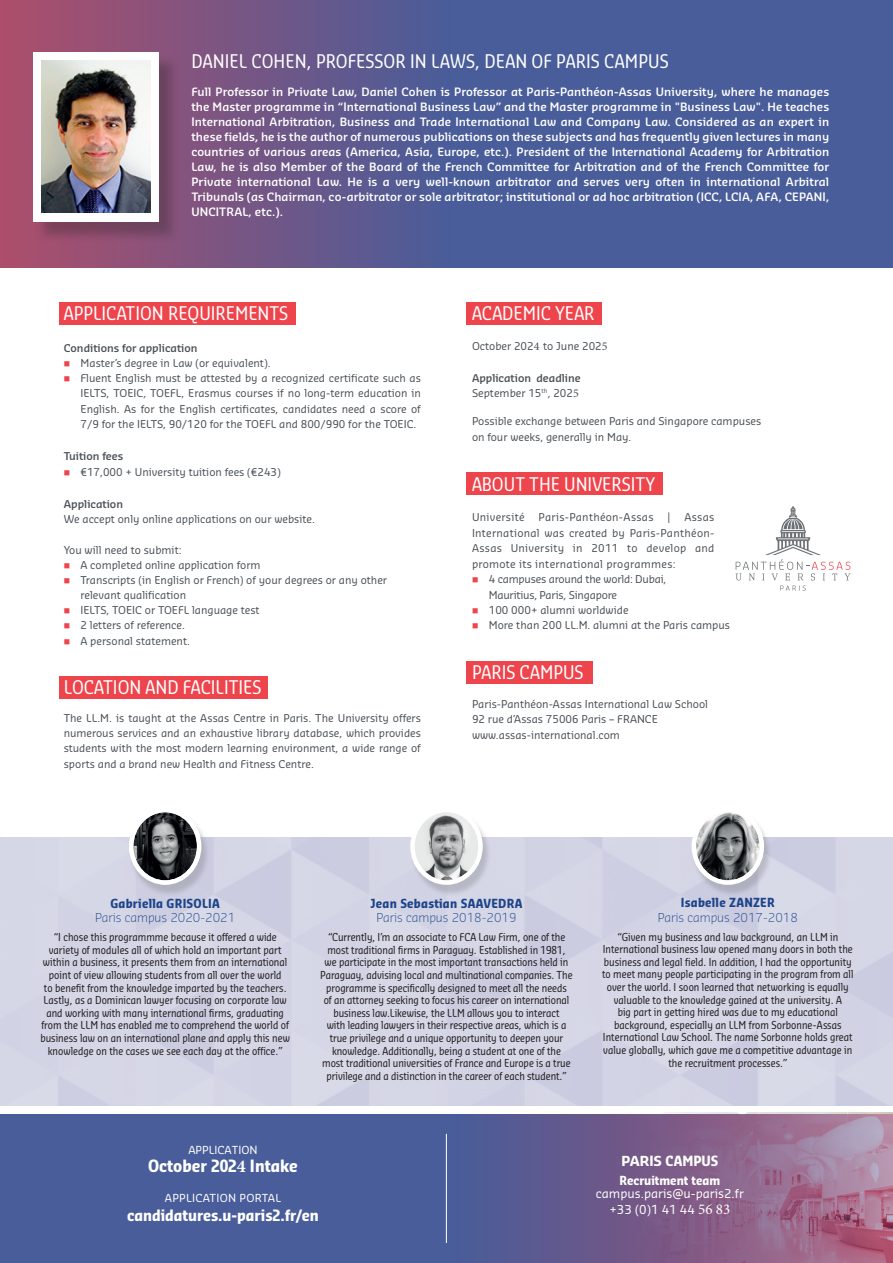
<style>
.page{position:relative;width:893px;height:1263px;background:#fff}
.page>*{position:absolute;margin:0;border:0;box-sizing:border-box;transform-origin:0 0}
.t1{font:18px "Sansa Con Pro";color:#fff}
.t2{font:700 16.2px "Sansa Con Pro";color:#fff}
.t3{font:700 15px "Sansa Con Pro";color:#fff}
.t4{font:700 13.5px "Sansa Con Pro";color:#fff}
.t5{font:300 12px "Sansa Pro";color:#1d448a}
.t6{font:700 12px "Sansa Con Pro";letter-spacing:.02em;color:#1d448a}
.t7{font:12px/15.6px "Sansa Pro";color:#fff;text-align:center}
.t8{font:700 12px "Sansa Con Pro";color:#fff}
.t9{font:600 11.25px/15px "Sansa Pro";letter-spacing:.01em;color:#fff;text-align:justify}
.t10{font:10.8px "Sansa Pro";letter-spacing:.025em;color:#fff}
.t11{font:10.8px "Sansa Pro";color:#fff}
.t12{font:10.5px/12.6px "Sansa Con Pro";color:#231f20;text-align:center}
.t13{font:10.5px/15.1px "Sansa Pro";color:#4b5157;text-align:justify}
.t14{font:600 10.5px/15.9px "Sansa Pro";color:#4b5157}
.t15{font:10.5px/15.5px "Sansa Pro";letter-spacing:-.02em;color:#4b5157}
.t16{font:10.5px "Sansa Pro";letter-spacing:.025em;color:#4b5157}
.s1{font-family:"Liberation Mono";color:#ee454d}
.s2{font-family:"Minion Pro";font-size:12px}
.s3{font-weight:400}
.s4{font-family:"Minion Pro";font-weight:400;font-size:12px}
.s5{font-family:"Minion Pro";font-size:18px}
.s6{font-family:"Sansa Pro"}
.s7{font-family:"Minion Pro";font-size:15px}
</style>
<div class="page">
<div style="left:128px;top:810px;width:82px;height:87px;background:#6d7175;opacity:.3"></div>
<img style="left:133px;top:812px;width:64px;height:68px">
<div style="left:129px;top:808px;width:72px;height:77px;border:4px solid #fff;border-radius:50%"></div>
<div style="left:410px;top:810px;width:81px;height:87px;background:#6d7175;opacity:.3"></div>
<img style="left:415px;top:812px;width:63px;height:68px">
<div style="left:410px;top:808px;width:73px;height:77px;border:4px solid #fff;border-radius:50%"></div>
<div style="left:691px;top:810px;width:82px;height:87px;background:#6d7175;opacity:.3"></div>
<img style="left:696px;top:812px;width:64px;height:68px">
<div style="left:692px;top:808px;width:72px;height:77px;border:4px solid #fff;border-radius:50%"></div>
<svg style="left:0;top:1114px;width:893px;height:149px;background:#636094"></svg>
<hr style="left:446px;top:1134px;width:1px;height:109px;background:#fff">
<div style="left:467px;top:302px;width:135px;height:22px;background:#ee454d"></div>
<div style="left:466px;top:472px;width:197px;height:22px;background:#ee454d"></div>
<div style="left:466px;top:661px;width:127px;height:23px;background:#ee454d"></div>
<div style="left:60px;top:676px;width:208px;height:22px;background:#ee454d"></div>
<div style="left:60px;top:302px;width:236px;height:22px;background:#ee454d"></div>
<svg style="left:736px;top:506px;width:114px;height:85px"></svg>
<svg style="left:0;top:0;width:893px;height:268px;background:#5b5a91"></svg>
<div style="left:36px;top:55px;width:144px;height:188px;background:#231f20;opacity:.3"></div>
<div style="left:33px;top:52px;width:126px;height:169px;background:#fff"></div>
<img style="left:41px;top:60px;width:109px;height:153px">
<h1 class="t1" style="left:191px;top:49px;width:479px">DANIEL COHEN, PROFESSOR IN LAWS, DEAN OF PARIS CAMPUS</h1>
<p class="t9" style="left:191px;top:84px;width:639px">Full Professor in Private Law, Daniel Cohen is Professor at Paris-Panthéon-Assas University, where he manages the Master programme in “International Business Law” and the Master programme in "Business Law". He teaches International Arbitration, Business and Trade International Law and Company Law. Considered as an expert in these fields, he is the author of numerous publications on these subjects and has frequently given lectures in many countries of various areas (America, Asia, Europe, etc.). President of the International Academy for Arbitration Law, he is also Member of the Board of the French Committee for Arbitration and of the French Committee for Private international Law. He is a very well-known arbitrator and serves very often in international Arbitral Tribunals (as Chairman, co-arbitrator or sole arbitrator; institutional or ad hoc arbitration (ICC, LCIA, AFA, CEPANI, UNCITRAL, etc.).</p>
<h1 class="t1" style="left:64px;top:301px;width:226px">APPLICATION REQUIREMENTS</h1>
<p class="t14" style="left:64px;top:340px;width:135px">Conditions for application</p>
<p class="t13" style="left:64px;top:355px;width:208px"><span class="s1">■</span> Master’s degree in Law (or equivalent).</p>
<p class="t13" style="left:81px;top:371px;width:342px;text-indent:-17px"><span class="s1">■</span> Fluent English must be attested by a recognized certificate such as IELTS, TOEIC, TOEFL, Erasmus courses if no long-term education in English. As for the English certificates, candidates need a score of 7/9 for the IELTS, 90/120 for the TOEFL and 800/990 for the TOEIC.</p>
<p class="t14" style="left:64px;top:448px;width:61px">Tuition fees</p>
<p class="t13" style="left:64px;top:464px;width:219px"><span class="s1">■</span> €17,000 + University tuition fees (€243)</p>
<p class="t14" style="left:64px;top:496px;width:61px">Application</p>
<p class="t13" style="left:64px;top:512px;width:253px">We accept only online applications on our website.</p>
<p class="t13" style="left:64px;top:542px;width:119px">You will need to submit:</p>
<p class="t13" style="left:64px;top:557px;width:198px"><span class="s1">■</span> A completed online application form</p>
<p class="t13" style="left:81px;top:572px;width:308px;text-indent:-17px"><span class="s1">■</span> Transcripts (in English or French) of your degrees or any other relevant qualification</p>
<p class="t13" style="left:64px;top:603px;width:197px"><span class="s1">■</span> IELTS, TOEIC or TOEFL language test</p>
<p class="t13" style="left:64px;top:618px;width:123px"><span class="s1">■</span> 2 letters of reference.</p>
<p class="t13" style="left:64px;top:633px;width:128px"><span class="s1">■</span> A personal statement.</p>
<h1 class="t1" style="left:64px;top:675px;width:199px">LOCATION AND FACILITIES</h1>
<p class="t13" style="left:64px;top:710px;width:359px">The LL.M. is taught at the Assas Centre in Paris. The University offers numerous services and an exhaustive library database, which provides students with the most modern learning environment, a wide range of sports and a brand new Health and Fitness Centre.</p>
<h1 class="t1" style="left:472px;top:301px;width:124px">ACADEMIC YEAR</h1>
<p class="t13" style="left:472px;top:339px;width:137px">October 202<span class="s2">4</span> to June 202<span class="s2">5</span></p>
<p class="t14" style="left:472px;top:370px;width:110px">Application deadline<br><span class="s3">September 15</span><sup>th</sup><span class="s3">, 202</span><span class="s4">5</span></p>
<p class="t13" style="left:472px;top:413px;width:291px">Possible exchange between Paris and Singapore campuses on four weeks, generally in May.</p>
<h1 class="t1" style="left:472px;top:471px;width:185px">ABOUT THE UNIVERSITY</h1>
<p class="t16" style="left:472px;top:510px;width:54px">Université</p>
<p class="t16" style="left:539px;top:510px;width:116px">Paris-Panthéon-Assas</p>
<p class="t13" style="left:667px;top:510px;width:4px">|</p>
<p class="t13" style="left:472px;top:510px;width:244px;text-indent:212px">Assas International was created by Paris-Panthéon-Assas University in 2011 to develop and promote its international programmes:</p>
<p class="t15" style="left:489px;top:571px;width:179px;text-indent:-17px"><span class="s1">■</span> 4 campuses around the world: Dubai,<br>Mauritius, Paris, Singapore</p>
<p class="t13" style="left:472px;top:602px;width:158px"><span class="s1">■</span> 100 000+ alumni worldwide</p>
<p class="t13" style="left:472px;top:618px;width:260px"><span class="s1">■</span> More than 200 LL.M. alumni at the Paris campus</p>
<h1 class="t1" style="left:472px;top:660px;width:113px">PARIS CAMPUS</h1>
<p class="t13" style="left:472px;top:696px;width:238px;text-align:left">Paris-Panthéon-Assas International Law School<br>92 rue d’Assas 75006 Paris – FRANCE www.assas-international.com</p>
<p class="t6" style="left:110px;top:895px;width:111px">Gabriella GRISOLIA</p>
<p class="t5" style="left:95px;top:909px;width:142px">Paris campus 2020-2021</p>
<p class="t12" style="left:40px;top:931px;width:251px">“I chose this programmme because it offered a wide variety of modules all of which hold an important part within a business, it presents them from an international point of view allowing students from all over the world<br>to benefit from the knowledge imparted by the teachers.<br>Lastly, as a Dominican lawyer focusing on corporate law and working with many international firms, graduating from the LLM has enabled me to comprehend the world of business law on an international plane and apply this new knowledge on the cases we see each day at the office.”</p>
<p class="t6" style="left:371px;top:895px;width:153px">Jean Sebastian SAAVEDRA</p>
<p class="t5" style="left:376px;top:909px;width:142px">Paris campus 2018-2019</p>
<p class="t12" style="left:320px;top:931px;width:254px">“Currently, I’m an associate to FCA Law Firm, one of the most traditional firms in Paraguay. Established in 1981, we participate in the most important transactions held in Paraguay, advising local and multinational companies. The programme is specifically designed to meet all the needs<br>of an attorney seeking to focus his career on international business law.Likewise, the LLM allows you to interact<br>with leading lawyers in their respective areas, which is a true privilege and a unique opportunity to deepen your knowledge. Additionally, being a student at one of the most traditional universities of France and Europe is a true privilege and a distinction in the career of each student.”</p>
<p class="t6" style="left:681px;top:894px;width:95px">Isabelle ZANZER</p>
<p class="t5" style="left:658px;top:909px;width:142px">Paris campus 2017-2018</p>
<p class="t12" style="left:602px;top:930px;width:253px">“Given my business and law background, an LLM in International business law opened many doors in both the business and legal field. In addition, I had the opportunity to meet many people participating in the program from all over the world. I soon learned that networking is equally valuable to the knowledge gained at the university. A<br>big part in getting hired was due to my educational background, especially an LLM from Sorbonne-Assas International Law School. The name Sorbonne holds great value globally, which gave me a competitive advantage in the recruitment processes.”</p>
<p class="t11" style="left:188px;top:1142px;width:71px">APPLICATION</p>
<h2 class="t2" style="left:148px;top:1155px;width:151px">October 202<span class="s5">4</span> Intake</h2>
<p class="t10" style="left:165px;top:1190px;width:118px">APPLICATION PORTAL</p>
<h3 class="t3" style="left:127px;top:1205px;width:193px">candidatures.u-paris2.fr/en</h3>
<p class="t4" style="left:621px;top:1152px;width:98px"><span class="s6">PARIS</span> CAMPUS</p>
<p class="t8" style="left:620px;top:1172px;width:102px">Recruitment team</p>
<p class="t7" style="left:596px;top:1186px;width:149px">campus.paris@u-paris2.fr +33 (0)1 41 44 <span class="s7">56 83</span></p>
</div>
